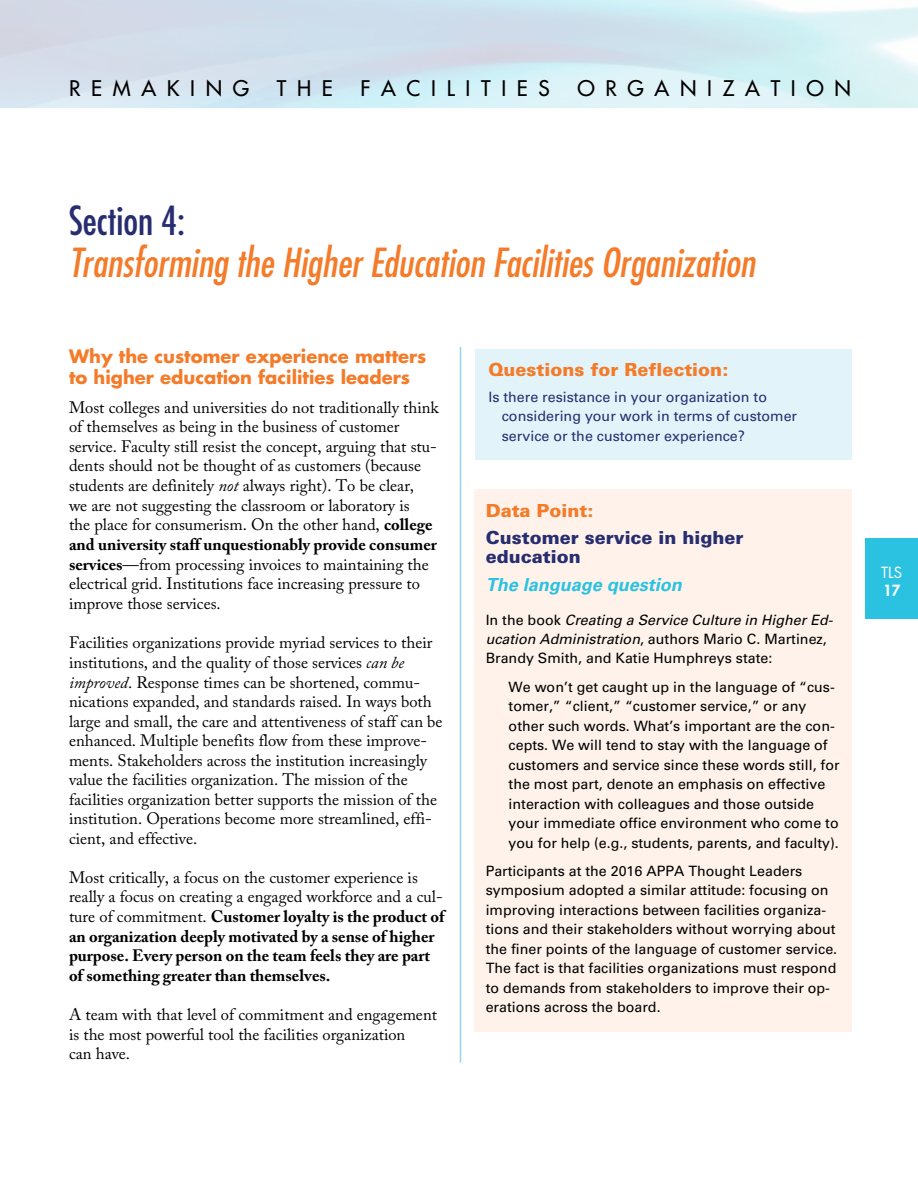
<style>
.page{position:relative;width:918px;height:1188px;background:#fff}
.page>*{position:absolute;margin:0;border:0;box-sizing:border-box;transform-origin:0 0}
.t1{font:italic condensed 39px "Futura Std";color:#f47b29}
.t2{font:condensed 39px "Futura Std";color:#272d70}
.t3{font:500 21px "Futura Std";letter-spacing:.51em;color:#000}
.t4{font:700 18px/21px "Futura Std";color:#f47b29}
.t5{font:900 18px "Univers LT Std";color:#f47b29}
.t6{font:900 18px/19.5px "Univers LT Std";color:#272d70}
.t7{font:italic 700 18px "Univers LT Std";color:#2bc2e1}
.t8{font:16.5px/19.5px "Adobe Caslon Pro";color:#000}
.t9{font:700 16.5px/19.8px "Adobe Caslon Pro";color:#000}
.t10{font:15px "Futura Std";color:#fff}
.t11{font:800 15px "Futura Std";color:#fff}
.t12{font:14.25px/19.5px "Univers LT Std";color:#000}
.t13{font:14.25px/19.5px "Univers LT Std";color:#272d70}
.s1{font-style:italic}
.s2{font-weight:700}
.s3{font-weight:400}
</style>
<div class="page">
<div style="left:866px;top:538px;width:52px;height:82px;background:#2bc2e1"></div>
<hr style="left:460px;top:347px;width:1px;height:716px;background:#92d7eb">
<div style="left:475px;top:349px;width:377px;height:110px;background:#e2f4f9"></div>
<div style="left:475px;top:489px;width:377px;height:542px;background:#fef2ea"></div>
<p class="t3" style="left:69px;top:75px;width:182px">REMAKING</p>
<p class="t3" style="left:277px;top:75px;width:58px">THE</p>
<p class="t3" style="left:360px;top:75px;width:191px">FACILITIES</p>
<p class="t3" style="left:577px;top:75px;width:275px">ORGANIZATION</p>
<h1 class="t2" style="left:69px;top:197px;width:118px">Section 4:</h1>
<h1 class="t1" style="left:69px;top:239px;width:687px">Transforming the Higher Education Facilities Organization</h1>
<p class="t4" style="left:69px;top:346px;width:359px">Why the customer experience matters to higher education facilities leaders</p>
<p class="t8" style="left:69px;top:397px;width:371px">Most colleges and universities do not traditionally think of themselves as being in the business of customer service. Faculty still resist the concept, arguing that stu&shy;dents should not be thought of as customers (because students are definitely <span class="s1">not</span> always right). To be clear,<br>we are not suggesting the classroom or laboratory is<br>the place for consumerism. On the other hand, <span class="s2">college and university staff unquestionably provide consumer services</span>—from processing invoices to maintaining the electrical grid. Institutions face increasing pressure to improve those services.</p>
<p class="t8" style="left:69px;top:633px;width:375px">Facilities organizations provide myriad services to their institutions, and the quality of those services <span class="s1">can be improved</span>. Response times can be shortened, commu&shy;nications expanded, and standards raised. In ways both large and small, the care and attentiveness of staff can be enhanced. Multiple benefits flow from these improve&shy;ments. Stakeholders across the institution increasingly value the facilities organization. The mission of the facilities organization better supports the mission of the institution. Operations become more streamlined, effi&shy;cient, and effective.</p>
<p class="t9" style="left:69px;top:867px;width:377px"><span class="s3">Most critically, a focus on the customer experience is really a focus on creating a engaged workforce and a cul&shy;ture of commitment.</span> Customer loyalty is the product of an organization deeply motivated by a sense of higher purpose. Every person on the team feels they are part of something greater than themselves.</p>
<p class="t8" style="left:69px;top:1005px;width:370px">A team with that level of commitment and engagement is the most powerful tool the facilities organization<br>can have.</p>
<p class="t5" style="left:488px;top:358px;width:241px">Questions for Reflection:</p>
<p class="t13" style="left:502px;top:387px;width:297px;text-indent:-13px">Is there resistance in your organization to considering your work in terms of customer service or the customer experience?</p>
<p class="t5" style="left:486px;top:500px;width:109px">Data Point:</p>
<p class="t6" style="left:486px;top:527px;width:259px">Customer service in higher education</p>
<p class="t7" style="left:486px;top:574px;width:198px">The language question</p>
<p class="t12" style="left:486px;top:610px;width:349px">In the book <span class="s1">Creating a Service Culture in Higher Ed&shy;ucation Administration</span>, authors Mario C. Martinez,<br>Brandy Smith, and Katie Humphreys state:</p>
<p class="t12" style="left:509px;top:677px;width:332px">We won’t get caught up in the language of “cus&shy;tomer,” “client,” “customer service,” or any other such words. What’s important are the con&shy;cepts. We will tend to stay with the language of customers and service since these words still, for the most part, denote an emphasis on effective interaction with colleagues and those outside your immediate office environment who come to you for help (e.g., students, parents, and faculty).</p>
<p class="t12" style="left:486px;top:861px;width:353px">Participants at the 2016 APPA Thought Leaders symposium adopted a similar attitude: focusing on improving interactions between facilities organiza&shy;tions and their stakeholders without worrying about the finer points of the language of customer service.<br>The fact is that facilities organizations must respond to demands from stakeholders to improve their op&shy;erations across the board.</p>
<p class="t10" style="left:881px;top:563px;width:23px">TLS</p>
<p class="t11" style="left:883px;top:581px;width:19px">17</p>
</div>
